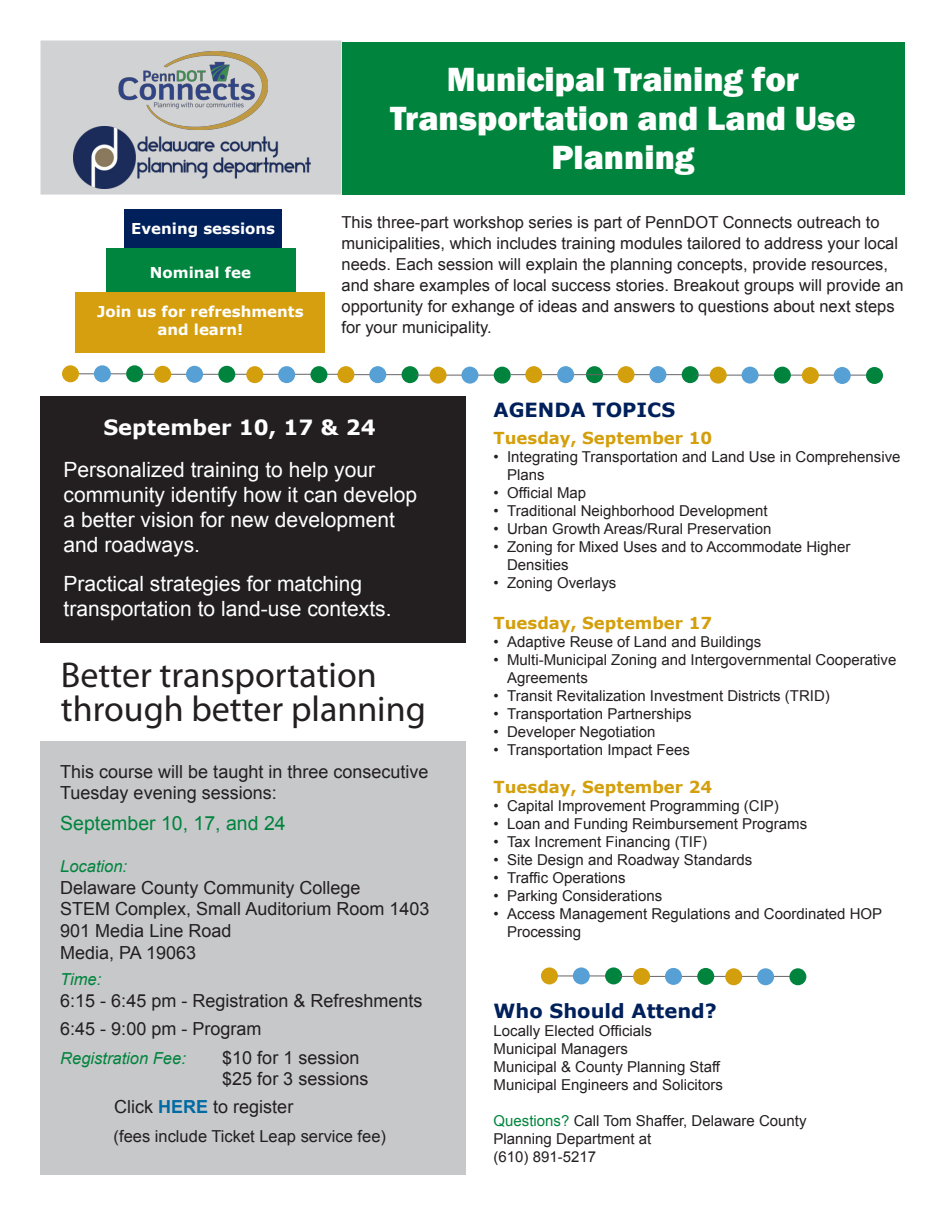
<style>
.page{position:relative;width:945px;height:1215px;background:#fff}
.page>*{position:absolute;margin:0;border:0;box-sizing:border-box;transform-origin:0 0}
._13_Headline_inside{font:36px/34.5px "Myriad Pro";color:#231f20}
._01_Headline{font:800 34.5px/39px "Franklin Gothic";color:#fff;text-align:center}
.green_box_text{font:21px/25.2px "Arial";color:#fff}
.t1{font:700 21px "Verdana";color:#fff}
.t2{font:700 19.5px "Verdana";color:#00205b}
.t3{font:19.5px "Arial";color:#00843d}
.t4{font:18px/21.6px "Arial";color:#231f20}
.t5{font:16.5px/21px "Arial";color:#231f20}
.t6{font:700 16.5px "Verdana";color:#d49f0c}
.t7{font:italic 16.5px "Arial";color:#00843d}
.agenda_topics{font:15px/18px "Arial";color:#231f20}
._02_Detail{font:700 15px "Verdana";color:#fff}
.s1{font-weight:700;color:#006ba3}
.s2{color:#00843d}
</style>
<div class="page">
<div style="left:124px;top:209px;width:158px;height:45px;background:#00205b"></div>
<div style="left:106px;top:248px;width:190px;height:64px;background:#00853f"></div>
<div style="left:40px;top:741px;width:426px;height:433px;background:#c7c8ca"></div>
<div style="left:40px;top:40px;width:302px;height:155px;background:#d1d2d4;border:2px solid #d1d2d4"></div>
<div style="left:40px;top:396px;width:426px;height:247px;background:#231f20"></div>
<div style="left:342px;top:42px;width:562px;height:153px;background:#00843d"></div>
<img style="left:118px;top:52px;width:150px;height:74px">
<img style="left:73px;top:126px;width:237px;height:63px">
<div style="left:76px;top:293px;width:249px;height:60px;background:#d59f10"></div>
<div style="left:586px;top:366px;width:17px;height:17px;background:#00843d;border-radius:50%"></div>
<hr style="left:570px;top:374px;width:121px;height:1px;background:#656568">
<div style="left:618px;top:366px;width:17px;height:17px;background:#d49f0c;border-radius:50%"></div>
<div style="left:649px;top:366px;width:17px;height:17px;background:#56a0d5;border-radius:50%"></div>
<div style="left:682px;top:366px;width:17px;height:17px;background:#00843d;border-radius:50%"></div>
<hr style="left:696px;top:375px;width:182px;height:1px;background:#656568">
<div style="left:710px;top:367px;width:17px;height:17px;background:#d49f0c;border-radius:50%"></div>
<div style="left:742px;top:367px;width:17px;height:17px;background:#56a0d5;border-radius:50%"></div>
<div style="left:774px;top:367px;width:17px;height:17px;background:#00843d;border-radius:50%"></div>
<div style="left:802px;top:367px;width:17px;height:17px;background:#d49f0c;border-radius:50%"></div>
<div style="left:834px;top:367px;width:17px;height:17px;background:#56a0d5;border-radius:50%"></div>
<div style="left:866px;top:367px;width:17px;height:17px;background:#00843d;border-radius:50%"></div>
<hr style="left:337px;top:374px;width:73px;height:1px;background:#656568">
<div style="left:369px;top:366px;width:17px;height:17px;background:#56a0d5;border-radius:50%"></div>
<div style="left:402px;top:366px;width:17px;height:17px;background:#00843d;border-radius:50%"></div>
<hr style="left:416px;top:375px;width:87px;height:1px;background:#656568">
<div style="left:430px;top:367px;width:17px;height:17px;background:#d49f0c;border-radius:50%"></div>
<div style="left:461px;top:367px;width:17px;height:17px;background:#56a0d5;border-radius:50%"></div>
<div style="left:494px;top:367px;width:17px;height:17px;background:#00843d;border-radius:50%"></div>
<hr style="left:511px;top:374px;width:55px;height:1px;background:#656568">
<div style="left:525px;top:366px;width:17px;height:17px;background:#d49f0c;border-radius:50%"></div>
<div style="left:557px;top:366px;width:17px;height:17px;background:#56a0d5;border-radius:50%"></div>
<hr style="left:73px;top:373px;width:62px;height:1px;background:#656568">
<div style="left:62px;top:365px;width:17px;height:17px;background:#d49f0c;border-radius:50%"></div>
<div style="left:94px;top:365px;width:17px;height:17px;background:#56a0d5;border-radius:50%"></div>
<div style="left:126px;top:365px;width:17px;height:17px;background:#00843d;border-radius:50%"></div>
<hr style="left:140px;top:374px;width:206px;height:1px;background:#656568">
<div style="left:154px;top:366px;width:17px;height:17px;background:#d49f0c;border-radius:50%"></div>
<div style="left:186px;top:366px;width:17px;height:17px;background:#56a0d5;border-radius:50%"></div>
<div style="left:218px;top:366px;width:17px;height:17px;background:#00843d;border-radius:50%"></div>
<div style="left:246px;top:366px;width:17px;height:17px;background:#d49f0c;border-radius:50%"></div>
<div style="left:278px;top:366px;width:17px;height:17px;background:#56a0d5;border-radius:50%"></div>
<div style="left:310px;top:366px;width:17px;height:17px;background:#00843d;border-radius:50%"></div>
<div style="left:337px;top:366px;width:17px;height:17px;background:#d49f0c;border-radius:50%"></div>
<hr style="left:542px;top:976px;width:72px;height:1px;background:#656568">
<div style="left:541px;top:967px;width:17px;height:17px;background:#d49f0c;border-radius:50%"></div>
<div style="left:573px;top:967px;width:17px;height:17px;background:#56a0d5;border-radius:50%"></div>
<div style="left:605px;top:967px;width:17px;height:17px;background:#00843d;border-radius:50%"></div>
<hr style="left:619px;top:976px;width:182px;height:1px;background:#656568">
<div style="left:633px;top:968px;width:17px;height:17px;background:#d49f0c;border-radius:50%"></div>
<div style="left:665px;top:968px;width:17px;height:17px;background:#56a0d5;border-radius:50%"></div>
<div style="left:697px;top:968px;width:17px;height:17px;background:#00843d;border-radius:50%"></div>
<div style="left:725px;top:968px;width:17px;height:17px;background:#d49f0c;border-radius:50%"></div>
<div style="left:757px;top:968px;width:17px;height:17px;background:#56a0d5;border-radius:50%"></div>
<div style="left:789px;top:968px;width:17px;height:17px;background:#00843d;border-radius:50%"></div>
<p class="_02_Detail" style="left:131px;top:218px;width:145px">Evening sessions</p>
<p class="_02_Detail" style="left:150px;top:262px;width:103px">Nominal fee</p>
<p class="_02_Detail" style="left:97px;top:301px;width:208px">Join us for refreshments</p>
<p class="_02_Detail" style="left:158px;top:319px;width:87px">and learn!</p>
<p class="_01_Headline" style="left:447px;top:59px;width:354px">Municipal Training for</p>
<p class="_01_Headline" style="left:390px;top:98px;width:467px">Transportation and Land Use<br>Planning</p>
<p class="t5" style="left:342px;top:212px;width:564px">This three-part workshop series is part of PennDOT Connects outreach to municipalities, which includes training modules tailored to address your local needs. Each session will explain the planning concepts, provide resources, and share examples of local success stories. Breakout groups will provide an opportunity for exhange of ideas and answers to questions about next steps for your municipality.</p>
<p class="t1" style="left:103px;top:413px;width:274px">September 10, 17 &amp; 24</p>
<p class="green_box_text" style="left:64px;top:457px;width:355px">Personalized training to help your community identify how it can develop a better vision for new development and roadways.</p>
<p class="green_box_text" style="left:64px;top:571px;width:329px">Practical strategies for matching transportation to land-use contexts.</p>
<p class="_13_Headline_inside" style="left:61px;top:657px;width:367px">Better transportation through better planning</p>
<p class="t4" style="left:60px;top:760px;width:370px">This course will be taught in three consecutive<br>Tuesday evening sessions:</p>
<p class="t3" style="left:60px;top:810px;width:227px">September 10, 17, and 24</p>
<p class="t7" style="left:60px;top:856px;width:68px">Location:</p>
<p class="t4" style="left:60px;top:877px;width:302px">Delaware County Community College</p>
<p class="t4" style="left:60px;top:898px;width:371px">STEM Complex, Small Auditorium Room 1403</p>
<p class="t4" style="left:60px;top:920px;width:173px">901 Media Line Road</p>
<p class="t4" style="left:60px;top:941px;width:137px">Media, PA 19063</p>
<p class="t7" style="left:60px;top:969px;width:43px">Time:</p>
<p class="t4" style="left:60px;top:990px;width:364px">6:15 - 6:45 pm - Registration &amp; Refreshments</p>
<p class="t4" style="left:60px;top:1018px;width:203px">6:45 - 9:00 pm - Program</p>
<p class="t7" style="left:60px;top:1047px;width:127px">Registration Fee:</p>
<p class="t4" style="left:222px;top:1046px;width:139px">$10 for 1 session</p>
<p class="t4" style="left:222px;top:1068px;width:148px">$25 for 3 sessions</p>
<p class="t4" style="left:114px;top:1096px;width:181px">Click <span class="s1">HERE</span> to register</p>
<p class="t5" style="left:114px;top:1125px;width:274px">(fees include Ticket Leap service fee)</p>
<p class="t2" style="left:494px;top:396px;width:183px">AGENDA TOPICS</p>
<p class="t6" style="left:494px;top:426px;width:220px">Tuesday, September 10</p>
<p class="agenda_topics" style="left:507px;top:448px;width:395px;text-indent:-14px">• Integrating Transportation and Land Use in Comprehensive<br>Plans</p>
<p class="agenda_topics" style="left:494px;top:484px;width:94px">• Official Map</p>
<p class="agenda_topics" style="left:494px;top:502px;width:275px">• Traditional Neighborhood Development</p>
<p class="agenda_topics" style="left:494px;top:520px;width:279px">• Urban Growth Areas/Rural Preservation</p>
<p class="agenda_topics" style="left:507px;top:538px;width:345px;text-indent:-14px">• Zoning for Mixed Uses and to Accommodate Higher<br>Densities</p>
<p class="agenda_topics" style="left:494px;top:574px;width:124px">• Zoning Overlays</p>
<p class="t6" style="left:494px;top:612px;width:220px">Tuesday, September 17</p>
<p class="agenda_topics" style="left:494px;top:633px;width:269px">• Adaptive Reuse of Land and Buildings</p>
<p class="agenda_topics" style="left:507px;top:651px;width:391px;text-indent:-14px">• Multi-Municipal Zoning and Intergovernmental Cooperative<br>Agreements</p>
<p class="agenda_topics" style="left:494px;top:687px;width:338px">• Transit Revitalization Investment Districts (TRID)</p>
<p class="agenda_topics" style="left:494px;top:705px;width:200px">• Transportation Partnerships</p>
<p class="agenda_topics" style="left:494px;top:723px;width:163px">• Developer Negotiation</p>
<p class="agenda_topics" style="left:494px;top:741px;width:198px">• Transportation Impact Fees</p>
<p class="t6" style="left:494px;top:775px;width:220px">Tuesday, September 24</p>
<p class="agenda_topics" style="left:494px;top:797px;width:287px">• Capital Improvement Programming (CIP)</p>
<p class="agenda_topics" style="left:494px;top:815px;width:315px">• Loan and Funding Reimbursement Programs</p>
<p class="agenda_topics" style="left:494px;top:833px;width:215px">• Tax Increment Financing (TIF)</p>
<p class="agenda_topics" style="left:494px;top:851px;width:260px">• Site Design and Roadway Standards</p>
<p class="agenda_topics" style="left:494px;top:869px;width:134px">• Traffic Operations</p>
<p class="agenda_topics" style="left:494px;top:887px;width:170px">• Parking Considerations</p>
<p class="agenda_topics" style="left:507px;top:905px;width:377px;text-indent:-14px">• Access Management Regulations and Coordinated HOP<br>Processing</p>
<p class="t2" style="left:494px;top:997px;width:225px">Who Should Attend?</p>
<p class="agenda_topics" style="left:494px;top:1021px;width:160px">Locally Elected Officials</p>
<p class="agenda_topics" style="left:494px;top:1039px;width:136px">Municipal Managers</p>
<p class="agenda_topics" style="left:494px;top:1057px;width:228px">Municipal &amp; County Planning Staff</p>
<p class="agenda_topics" style="left:494px;top:1075px;width:231px">Municipal Engineers and Solicitors</p>
<p class="agenda_topics" style="left:494px;top:1111px;width:314px"><span class="s2">Questions?</span> Call Tom Shaffer, Delaware County<br>Planning Department at</p>
<p class="agenda_topics" style="left:494px;top:1147px;width:104px">(610) 891-5217</p>
</div>
